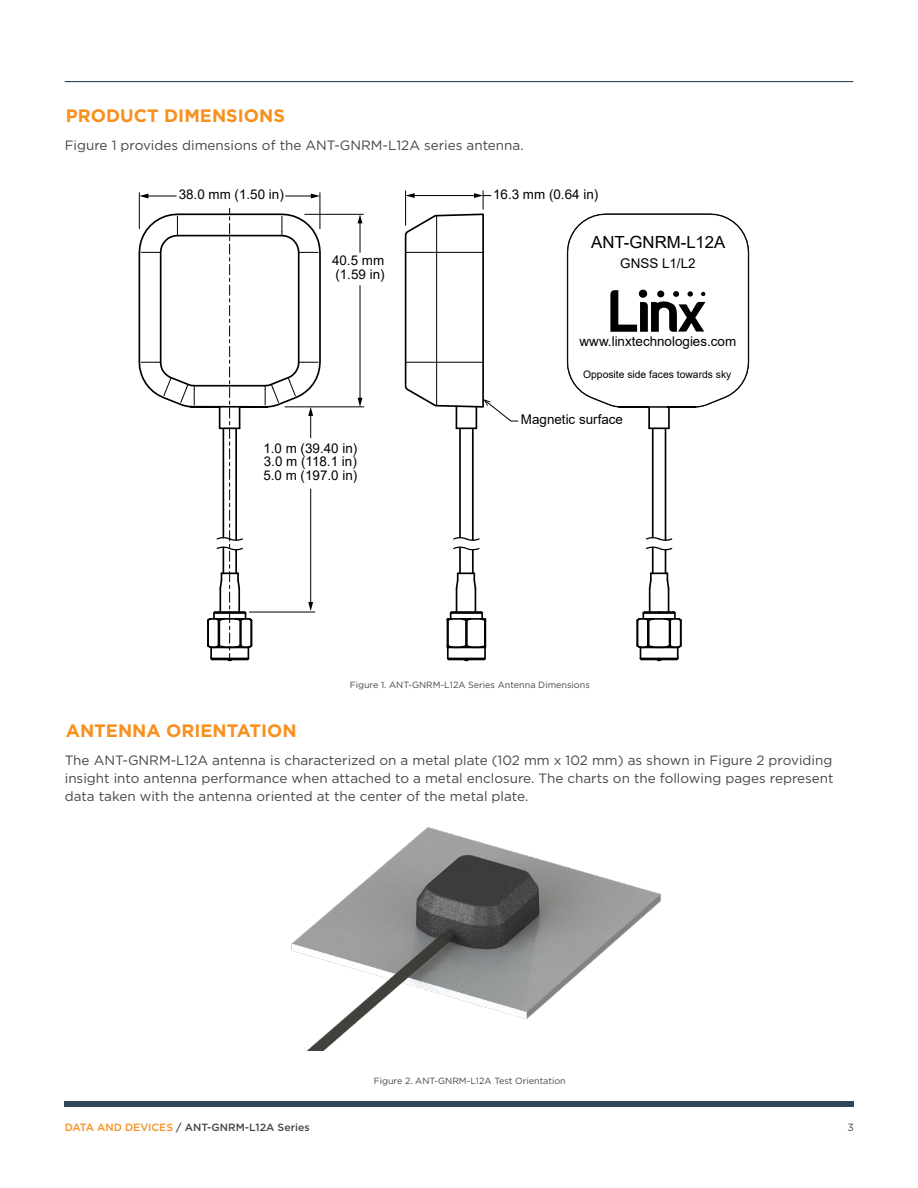
<style>
.page{position:relative;width:918px;height:1188px;background:#fff}
.page>*{position:absolute;margin:0;border:0;box-sizing:border-box;transform-origin:0 0}
.t1{font:700 18px "Gotham";color:#f7901e}
.t2{font:16.8px "Arial";color:#000}
.t3{font:13.5px/18px "Gotham";color:#464547;text-align:justify}
.t4{font:13.35px/13.4px "Arial";color:#000}
.t5{font:500 10.5px "Gotham";color:#464547}
.t6{font:10.5px "Gotham";color:#464547}
.t7{font:10.35px "Arial";color:#000}
.t8{font:9px "Gotham";color:#464547}
.s1{color:#f7901e}
</style>
<div class="page">
<hr style="left:65px;top:81px;width:788px;height:1px;background:#2e4857">
<div style="left:65px;top:1101px;width:789px;height:6px;background:#2e4857"></div>
<hr style="left:360px;top:286px;width:1px;height:113px;background:#000">
<svg style="left:358px;top:398px;width:4px;height:8px"></svg>
<hr style="left:360px;top:222px;width:1px;height:30px;background:#000">
<svg style="left:358px;top:215px;width:4px;height:8px"></svg>
<hr style="left:285px;top:406px;width:79px;height:1px;background:#000">
<hr style="left:305px;top:214px;width:58px;height:1px;background:#000">
<svg style="left:286px;top:194px;width:34px;height:4px"></svg>
<svg style="left:140px;top:194px;width:36px;height:4px"></svg>
<hr style="left:320px;top:193px;width:1px;height:36px;background:#000">
<hr style="left:139px;top:193px;width:1px;height:36px;background:#000">
<hr style="left:649px;top:427px;width:20px;height:2px;background:#000">
<hr style="left:668px;top:407px;width:2px;height:21px;background:#000">
<hr style="left:648px;top:407px;width:2px;height:21px;background:#000">
<hr style="left:456px;top:427px;width:20px;height:2px;background:#000">
<hr style="left:652px;top:429px;width:2px;height:108px;background:#000">
<hr style="left:665px;top:429px;width:1px;height:111px;background:#000">
<hr style="left:459px;top:429px;width:2px;height:108px;background:#000">
<hr style="left:472px;top:429px;width:2px;height:111px;background:#000">
<hr style="left:459px;top:548px;width:2px;height:25px;background:#000">
<hr style="left:472px;top:550px;width:2px;height:23px;background:#000">
<svg style="left:446px;top:572px;width:41px;height:90px"></svg>
<svg style="left:404px;top:191px;width:115px;height:237px"></svg>
<svg style="left:138px;top:208px;width:184px;height:454px"></svg>
<svg style="left:453px;top:536px;width:27px;height:15px"></svg>
<svg style="left:636px;top:536px;width:46px;height:126px"></svg>
<svg style="left:566px;top:213px;width:184px;height:196px"></svg>
<img style="left:291px;top:827px;width:370px;height:223px">
<h1 class="t1" style="left:66px;top:104px;width:221px">PRODUCT DIMENSIONS</h1>
<p class="t3" style="left:65px;top:136px;width:460px">Figure 1 provides dimensions of the ANT-GNRM-L12A series antenna.</p>
<p class="t4" style="left:179px;top:187px;width:107px">38.0 mm (1.50 in)</p>
<p class="t4" style="left:493px;top:187px;width:107px">16.3 mm (0.64 in)</p>
<p class="t4" style="left:332px;top:254px;width:54px">40.5 mm (1.59 in)</p>
<p class="t4" style="left:263px;top:442px;width:95px;text-align:justify">1.0 m (39.40 in)<br>3.0 m (118.1 in)<br>5.0 m (197.0 in)</p>
<p class="t2" style="left:591px;top:231px;width:136px">ANT-GNRM-L12A</p>
<p class="t4" style="left:620px;top:256px;width:77px">GNSS L1/L2</p>
<p class="t4" style="left:580px;top:335px;width:158px">www.linxtechnologies.com</p>
<p class="t7" style="left:583px;top:367px;width:150px">Opposite side faces towards sky</p>
<p class="t4" style="left:521px;top:413px;width:104px">Magnetic surface</p>
<p class="t8" style="left:350px;top:679px;width:242px">Figure 1. ANT-GNRM-L12A Series Antenna Dimensions</p>
<h1 class="t1" style="left:66px;top:719px;width:232px">ANTENNA ORIENTATION</h1>
<p class="t3" style="left:65px;top:751px;width:770px">The ANT-GNRM-L12A antenna is characterized on a metal plate (102 mm x 102 mm) as shown in Figure 2 providing insight into antenna performance when attached to a metal enclosure. The charts on the following pages represent data taken with the antenna oriented at the center of the metal plate.</p>
<p class="t8" style="left:374px;top:1075px;width:194px">Figure 2. ANT-GNRM-L12A Test Orientation</p>
<p class="t5" style="left:65px;top:1120px;width:246px"><span class="s1">DATA AND DEVICES</span> / ANT-GNRM-L12A Series</p>
<p class="t6" style="left:847px;top:1121px;width:8px">3</p>
</div>
